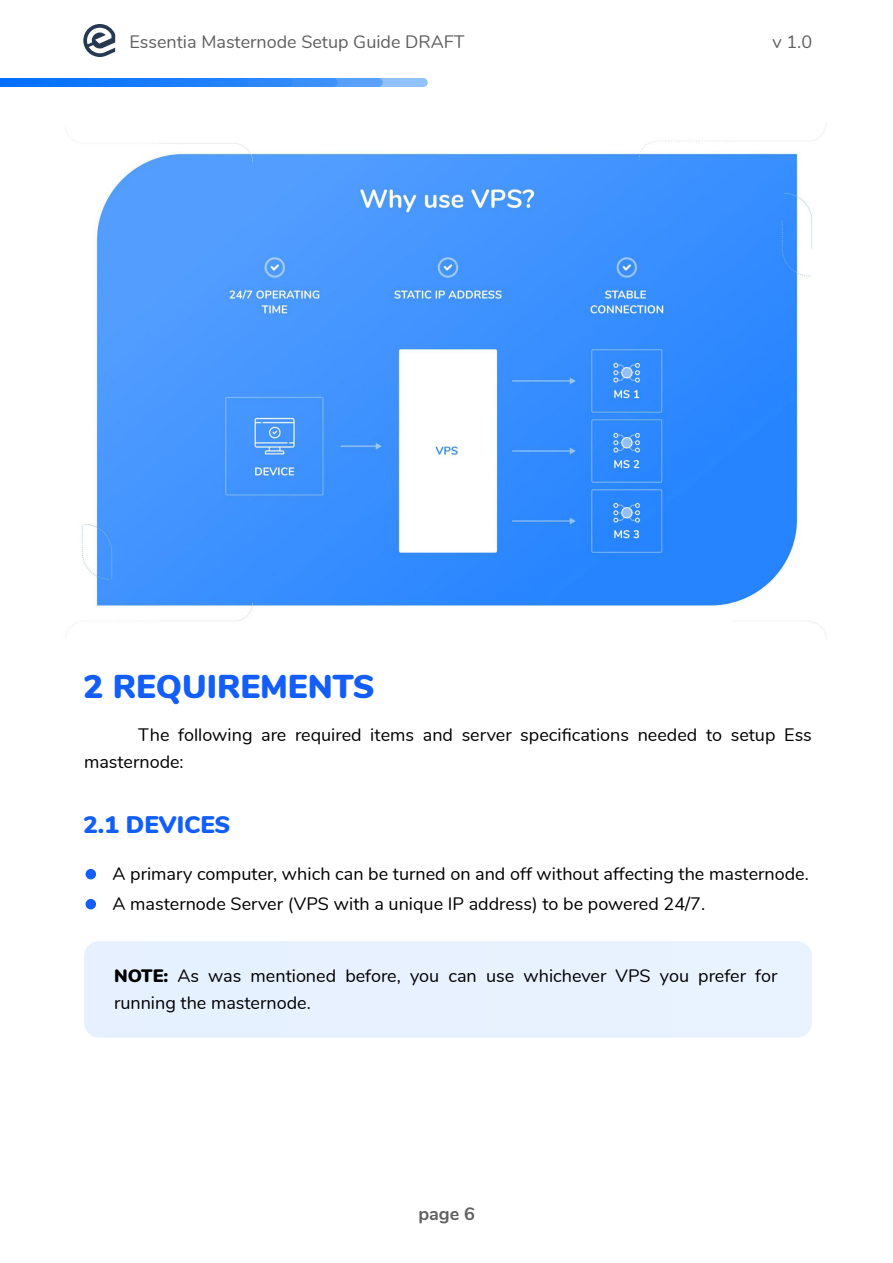
<style>
.page{position:relative;width:893px;height:1263px;background:#fff}
.page>*{position:absolute;margin:0;border:0;box-sizing:border-box;transform-origin:0 0}
.t1{font:900 33px "Nunito";color:#135ef8}
.t2{font:900 24px "Nunito";color:#135ef8}
.t3{font:18px/27px "Nunito";color:#000}
.t4{font:18px "Nunito";color:#606060}
.t5{font:700 18px "Nunito";color:#606060}
.s1{font-weight:900}
</style>
<div class="page">
<img style="left:65px;top:123px;width:762px;height:514px">
<div style="left:86px;top:899px;width:10px;height:10px;background:#135ef8;border-radius:50%"></div>
<div style="left:86px;top:869px;width:10px;height:10px;background:#135ef8;border-radius:50%"></div>
<div style="left:84px;top:941px;width:728px;height:97px;background:#e7f1ff;border-radius:15px"></div>
<svg style="left:0;top:78px;width:428px;height:9px;background:#2f89ff"></svg>
<svg style="left:83px;top:24px;width:32px;height:33px"></svg>
<p class="t4" style="left:129px;top:29px;width:337px">Essentia Masternode Setup Guide DRAFT</p>
<p class="t4" style="left:772px;top:29px;width:41px">v 1.0</p>
<h1 class="t1" style="left:83px;top:662px;width:293px">2 REQUIREMENTS</h1>
<p class="t3" style="left:84px;top:721px;width:729px;text-indent:54px">The following are required items and server specifications needed to setup Ess masternode:</p>
<h2 class="t2" style="left:83px;top:807px;width:148px">2.1 DEVICES</h2>
<p class="t3" style="left:113px;top:857px;width:697px;line-height:30px">A primary computer, which can be turned on and off without affecting the masternode.<br>A masternode Server (VPS with a unique IP address) to be powered 24/7.</p>
<p class="t3" style="left:114px;top:961px;width:664px"><span class="s1">NOTE:</span> As was mentioned before, you can use whichever VPS you prefer for running the masternode.</p>
<p class="t5" style="left:418px;top:1200px;width:58px">page 6</p>
</div>
